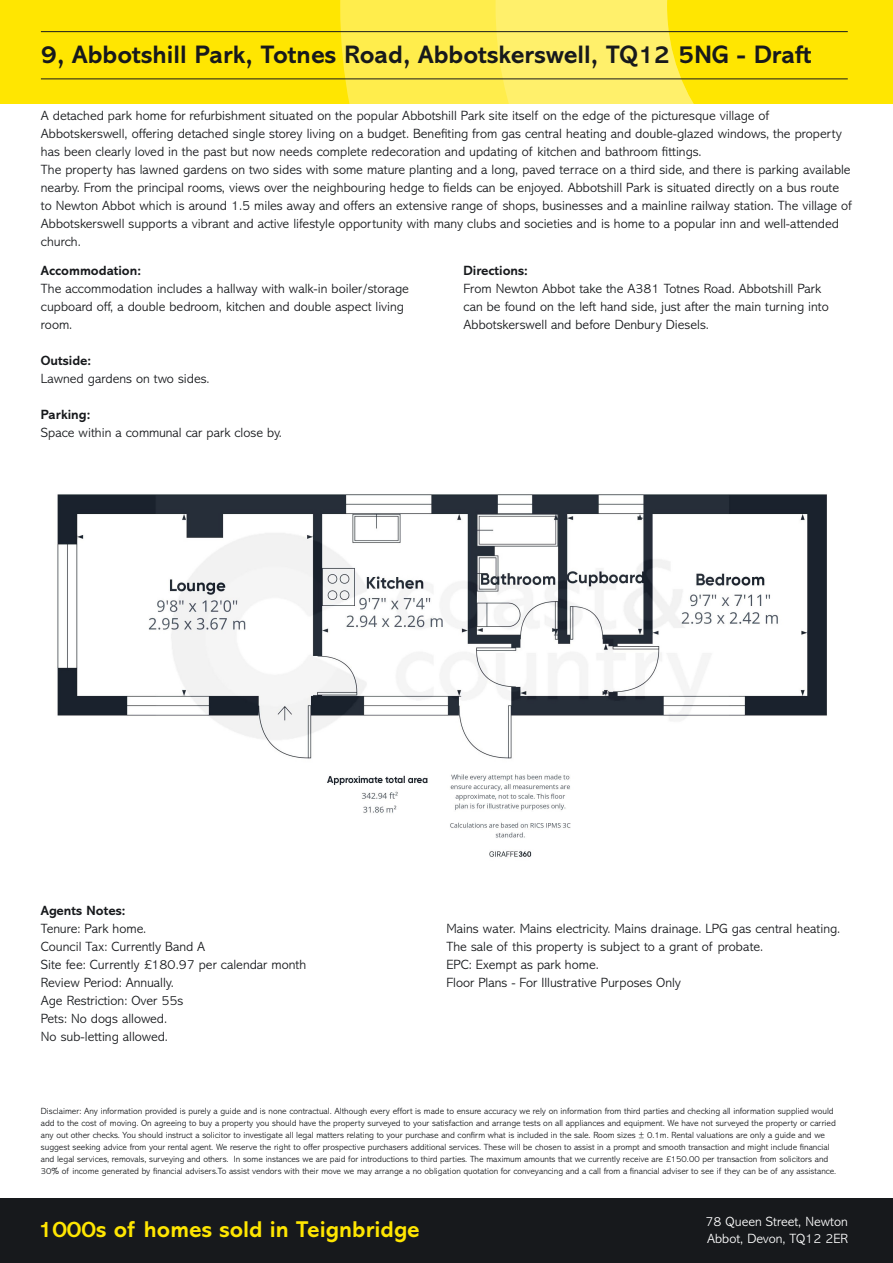
<style>
.page{position:relative;width:893px;height:1263px;background:#fff}
.page>*{position:absolute;margin:0;border:0;box-sizing:border-box;transform-origin:0 0}
.t1{font:700 25.5px "Abadi MT Std";color:#17191c}
.t2{font:700 23.1px "Abadi MT Std";color:#ffe601}
.t3{font:300 13.5px/18px "Abadi MT Std";color:#17191c}
.t4{font:300 13.5px/16.5px "Abadi MT Std";color:#fff}
.t5{font:700 13.5px "Abadi MT Std";color:#17191c}
.t6{font:300 9px/12px "Abadi MT Std";color:#17191c}
.s1{font-weight:700}
</style>
<div class="page">
<div style="left:0;top:0;width:893px;height:104px;background:#ffe601"></div>
<div style="left:340px;top:0;width:481px;height:104px;background:#ffed4c"></div>
<svg style="left:496px;top:0;width:325px;height:104px;background:#fdea3a"></svg>
<div style="left:0;top:1199px;width:893px;height:64px;background:#17191c"></div>
<img style="left:57px;top:494px;width:770px;height:363px">
<hr style="left:41px;top:31px;width:807px;height:1px;background:#17191c">
<hr style="left:41px;top:78px;width:807px;height:1px;background:#17191c">
<p class="t1" style="left:41px;top:40px;width:772px">9, Abbotshill Park, Totnes Road, Abbotskerswell, TQ12 5NG - Draft</p>
<p class="t3" style="left:41px;top:107px;width:802px">A detached park home for refurbishment situated on the popular Abbotshill Park site itself on the edge of the picturesque village of<br>Abbotskerswell, offering detached single storey living on a budget. Benefiting from gas central heating and double-glazed windows, the property has been clearly loved in the past but now needs complete redecoration and updating of kitchen and bathroom fittings.</p>
<p class="t3" style="left:41px;top:161px;width:812px">The property has lawned gardens on two sides with some mature planting and a long, paved terrace on a third side, and there is parking available nearby. From the principal rooms, views over the neighbouring hedge to fields can be enjoyed. Abbotshill Park is situated directly on a bus route to Newton Abbot which is around 1.5 miles away and offers an extensive range of shops, businesses and a mainline railway station. The village of Abbotskerswell supports a vibrant and active lifestyle opportunity with many clubs and societies and is home to a popular inn and well-attended church.</p>
<p class="t5" style="left:41px;top:263px;width:102px">Accommodation:</p>
<p class="t3" style="left:41px;top:280px;width:370px">The accommodation includes a hallway with walk-in boiler/storage cupboard off, a double bedroom, kitchen and double aspect living room.</p>
<p class="t5" style="left:41px;top:353px;width:52px">Outside:</p>
<p class="t3" style="left:41px;top:370px;width:170px">Lawned gardens on two sides.</p>
<p class="t3" style="left:41px;top:406px;width:243px"><span class="s1">Parking:<br></span>Space within a communal car park close by.</p>
<p class="t3" style="left:463px;top:262px;width:367px"><span class="s1">Directions:<br></span>From Newton Abbot take the A381 Totnes Road. Abbotshill Park can be found on the left hand side, just after the main turning into Abbotskerswell and before Denbury Diesels.</p>
<p class="t3" style="left:41px;top:902px;width:107px"><span class="s1">Agents Notes:<br></span>Tenure: Park home.</p>
<p class="t3" style="left:41px;top:938px;width:166px">Council Tax: Currently Band A</p>
<p class="t3" style="left:41px;top:956px;width:267px">Site fee: Currently £180.97 per calendar month</p>
<p class="t3" style="left:41px;top:974px;width:134px">Review Period: Annually.</p>
<p class="t3" style="left:41px;top:992px;width:144px">Age Restriction: Over 55s</p>
<p class="t3" style="left:41px;top:1010px;width:128px">Pets: No dogs allowed.</p>
<p class="t3" style="left:41px;top:1028px;width:129px">No sub-letting allowed.</p>
<p class="t3" style="left:446px;top:920px;width:395px">Mains water. Mains electricity. Mains drainage. LPG gas central heating.<br>The sale of this property is subject to a grant of probate.</p>
<p class="t3" style="left:446px;top:956px;width:154px">EPC: Exempt as park home.</p>
<p class="t3" style="left:446px;top:974px;width:236px">Floor Plans - For Illustrative Purposes Only</p>
<p class="t6" style="left:41px;top:1105px;width:797px">Disclaimer: Any information provided is purely a guide and is none contractual. Although every effort is made to ensure accuracy we rely on information from third parties and checking all information supplied would add to the cost of moving. On agreeing to buy a property you should have the property surveyed to your satisfaction and arrange tests on all appliances and equipment. We have not surveyed the property or carried any out other checks. You should instruct a solicitor to investigate all legal matters relating to your purchase and confirm what is included in the sale. Room sizes ± 0.1m. Rental valuations are only a guide and we suggest seeking advice from your rental agent. We reserve the right to offer prospective purchasers additional services. These will be chosen to assist in a prompt and smooth transaction and might include financial and legal services, removals, surveying and others. In some instances we are paid for introductions to third parties. The maximum amounts that we currently receive are £150.00 per transaction from solicitors and 30% of income generated by financial advisers.To assist vendors with their move we may arrange a no obligation quotation for conveyancing and a call from a financial adviser to see if they can be of any assistance.</p>
<p class="t2" style="left:38px;top:1216px;width:383px">1000s of homes sold in Teignbridge</p>
<p class="t4" style="left:706px;top:1214px;width:144px">78 Queen Street, Newton<br>Abbot, Devon, TQ12 2ER</p>
</div>
